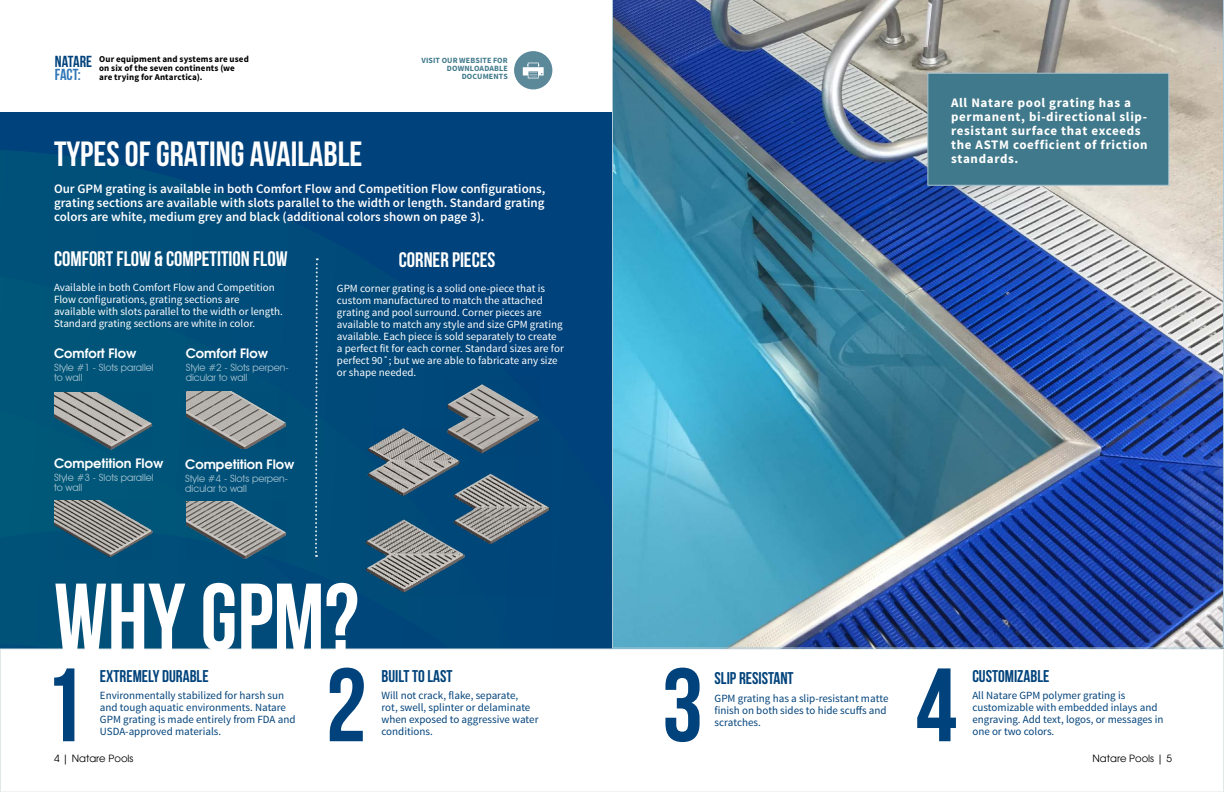
<style>
.page{position:relative;width:1224px;height:792px;background:#fff}
.page>*{position:absolute;margin:0;border:0;box-sizing:border-box;transform-origin:0 0}
.t1{font:104px "Bebas Neue";color:#00427b}
.t2{font:95px "Bebas Neue";color:#fff}
.t3{font:35px "Bebas Neue";color:#fff}
.t4{font:21px "Bebas Neue";color:#fff}
.t5{font:17px "Bebas Neue";color:#00427b}
.t6{font:16px "Bebas Neue";color:#00427b}
.t7{font:16px "Bebas Neue";color:#3077b8}
.t8{font:600 13px/14px "Source Sans Pro";color:#fff;text-align:justify}
.t9{font:700 13px/14px "Source Sans Pro";letter-spacing:.05em;color:#fff}
.t10{font:600 13px "Avant Garde";color:#fff}
.t11{font:11px/12px "Source Sans Pro";color:#fff}
.t12{font:11px/12px "Source Sans Pro";color:#00427b}
.t13{font:10px/10px "Avant Garde IT Cby BT";color:#a7c2d0}
.t14{font:10px "Avant Garde";color:#000}
.t15{font:700 9px/9px "Source Sans Pro";letter-spacing:.01em;color:#000}
.t16{font:700 8px/8px "Source Sans Pro";letter-spacing:.015em;color:#40798b;text-align:right}
</style>
<div class="page">
<div style="left:0;top:112px;width:612px;height:567px;background:#00427b"></div>
<div style="left:514px;top:51px;width:38px;height:38px;background:#5b899a;border-radius:50%"></div>
<svg style="left:523px;top:63px;width:21px;height:15px"></svg>
<svg style="left:0;top:150px;width:612px;height:499px"></svg>
<svg style="left:0;top:263px;width:580px;height:386px"></svg>
<svg style="left:0;top:374px;width:488px;height:275px;fill:#004f79"></svg>
<div style="left:0;top:649px;width:1223px;height:143px;background:#fff"></div>
<div style="left:0;top:649px;width:1224px;height:143px;border:1px solid #e2e7e7"></div>
<img style="left:187px;top:391px;width:99px;height:58px">
<img style="left:54px;top:501px;width:99px;height:58px">
<img style="left:186px;top:501px;width:99px;height:58px">
<img style="left:54px;top:392px;width:99px;height:58px">
<img style="left:362px;top:427px;width:190px;height:169px">
<img style="left:444px;top:379px;width:97px;height:76px">
<svg style="left:314px;top:258px;width:5px;height:299px"></svg>
<img style="left:612px;top:0;width:612px;height:649px">
<div style="left:927px;top:73px;width:242px;height:113px;background:#40798b;border:1px solid #a7c2d0"></div>
<p class="t15" style="left:99px;top:55px;width:151px">Our equipment and systems are used on six of the seven continents (we are trying for Antarctica).</p>
<h3 class="t6" style="left:55px;top:53px;width:39px">NATARE</h3>
<h3 class="t7" style="left:55px;top:66px;width:27px">FACT:</h3>
<h3 class="t3" style="left:54px;top:135px;width:310px">TYPES OF GRATING AVAILABLE</h3>
<p class="t16" style="left:421px;top:57px;width:88px">VISIT OUR WEBSITE FOR<br>DOWNLOADABLE<br>DOCUMENTS</p>
<p class="t8" style="left:54px;top:182px;width:493px">Our GPM grating is available in both Comfort Flow and Competition Flow configurations, grating sections are available with slots parallel to the width or length. Standard grating colors are white, medium grey and black (additional colors shown on page 3).</p>
<h3 class="t4" style="left:54px;top:247px;width:235px">COMFORT FLOW &amp; COMPETITION FLOW</h3>
<h3 class="t4" style="left:399px;top:248px;width:98px">CORNER PIECES</h3>
<p class="t11" style="left:54px;top:281px;width:230px">Available in both Comfort Flow and Competition Flow configurations, grating sections are available with slots parallel to the width or length.<br>Standard grating sections are white in color.</p>
<p class="t11" style="left:337px;top:282px;width:228px">GPM corner grating is a solid one-piece that is custom manufactured to match the attached grating and pool surround. Corner pieces are available to match any style and size GPM grating available. Each piece is sold separately to create a perfect fit for each corner. Standard sizes are for perfect 90˚; but we are able to fabricate any size or shape needed.</p>
<p class="t10" style="left:54px;top:345px;width:84px">Comfort Flow</p>
<p class="t13" style="left:54px;top:363px;width:101px">Style #1 - Slots parallel to wall</p>
<p class="t10" style="left:186px;top:345px;width:84px">Comfort Flow</p>
<p class="t13" style="left:186px;top:363px;width:104px">Style #2 - Slots perpen&shy;dicular to wall</p>
<p class="t10" style="left:54px;top:455px;width:111px">Competition Flow</p>
<p class="t13" style="left:54px;top:473px;width:101px">Style #3 - Slots parallel to wall</p>
<p class="t10" style="left:185px;top:455px;width:111px">Competition Flow</p>
<p class="t13" style="left:185px;top:473px;width:104px">Style #4 - Slots perpen&shy;dicular to wall</p>
<h2 class="t2" style="left:54px;top:565px;width:306px">WHY GPM?</h2>
<p class="t9" style="left:951px;top:96px;width:198px">All Natare pool grating has a permanent, bi-directional slip&shy;resistant surface that exceeds the ASTM coefficient of friction standards.</p>
<h1 class="t1" style="left:43px;top:648px;width:43px">1</h1>
<h1 class="t1" style="left:326px;top:648px;width:43px">2</h1>
<h1 class="t1" style="left:662px;top:648px;width:43px">3</h1>
<h1 class="t1" style="left:916px;top:648px;width:43px">4</h1>
<h3 class="t5" style="left:382px;top:666px;width:73px">BUILT TO LAST</h3>
<p class="t12" style="left:382px;top:690px;width:158px">Will not crack, flake, separate,<br>rot, swell, splinter or delaminate when exposed to aggressive water conditions.</p>
<h3 class="t5" style="left:100px;top:666px;width:110px">EXTREMELY DURABLE</h3>
<p class="t12" style="left:100px;top:690px;width:197px">Environmentally stabilized for harsh sun and tough aquatic environments. Natare GPM grating is made entirely from FDA and USDA-approved materials.</p>
<h3 class="t5" style="left:715px;top:669px;width:81px">SLIP RESISTANT</h3>
<p class="t12" style="left:715px;top:692px;width:175px">GPM grating has a slip-resistant matte finish on both sides to hide scuffs and scratches.</p>
<h3 class="t5" style="left:972px;top:666px;width:79px">CUSTOMIZABLE</h3>
<p class="t12" style="left:972px;top:690px;width:193px">All Natare GPM polymer grating is customizable with embedded inlays and engraving. Add text, logos, or messages in one or two colors.</p>
<p class="t14" style="left:54px;top:752px;width:81px">4 | Natare Pools</p>
<p class="t14" style="left:1093px;top:752px;width:81px">Natare Pools | 5</p>
</div>
